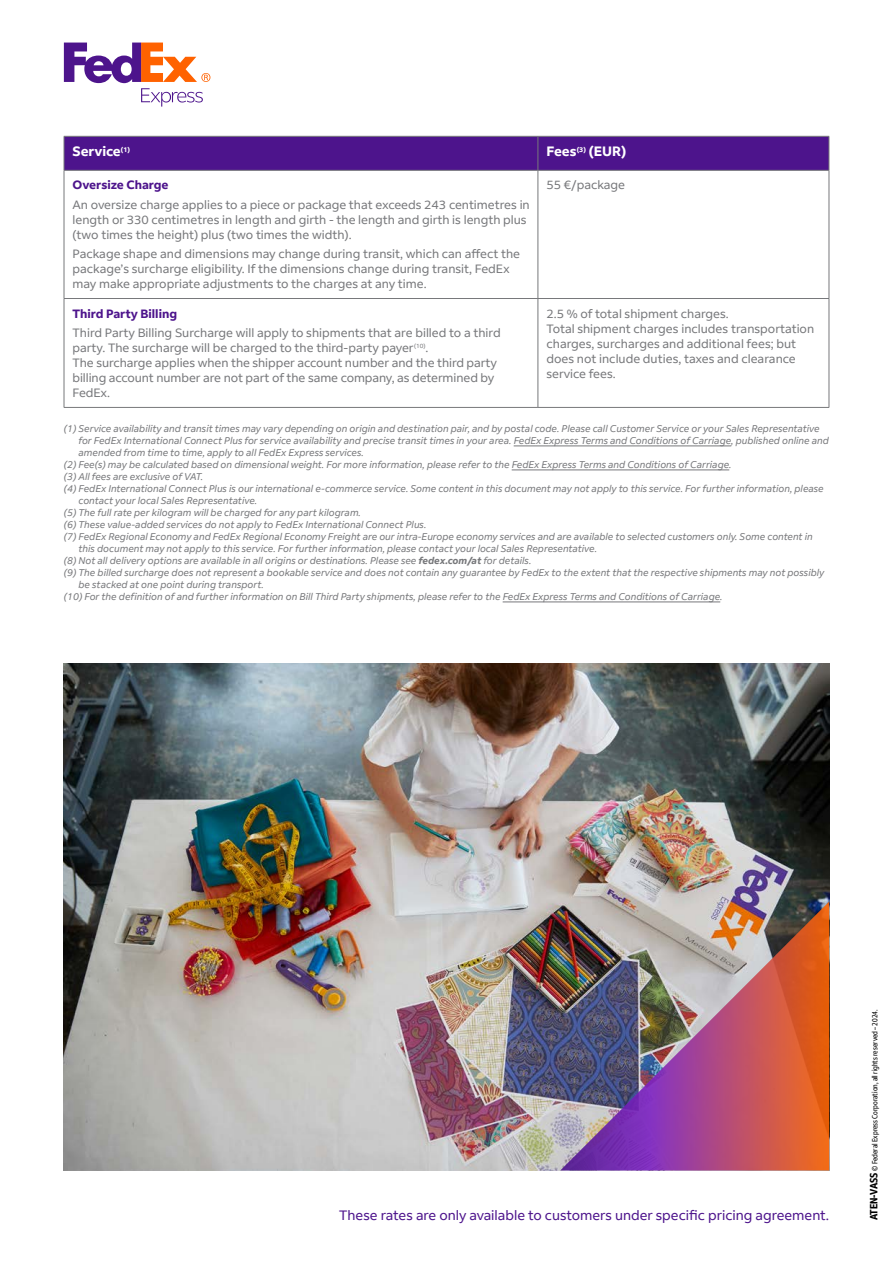
<style>
.page{position:relative;width:893px;height:1263px;background:#fff}
.page>*{position:absolute;margin:0;border:0;box-sizing:border-box;transform-origin:0 0}
.t1{font:13.5px "Fed Ex Sans";color:#4d148c}
.PC22_TETIÈRE_VASS_OK{font:700 13.5px "Fed Ex Sans";color:#fff}
.PC22_PARA_STAND_TABLEAU{font:12px/15px "Fed Ex Sans";color:#77787b}
.PC22_PARA_STAND_TABLEAU-2{font:700 12px "Fed Ex Sans";color:#4d148c}
.PC22_NOTE_ITAL{font:italic 9.75px/12px "Fed Ex Sans";color:#77787b}
.t2{font:condensed 7.5px "Fed Ex Sans";color:#000}
.s1{font-weight:700}
.s2{font-weight:700;font-size:10.5px}
</style>
<div class="page">
<hr style="left:514px;top:446px;width:217px;height:1px;background:#77787b">
<hr style="left:512px;top:470px;width:217px;height:1px;background:#77787b">
<hr style="left:503px;top:602px;width:217px;height:1px;background:#77787b">
<div style="left:65px;top:137px;width:764px;height:33px;background:#4d148c"></div>
<hr style="left:64px;top:136px;width:474px;height:1px;background:#77787b">
<hr style="left:64px;top:137px;width:1px;height:33px;background:#77787b">
<hr style="left:538px;top:136px;width:291px;height:1px;background:#77787b">
<hr style="left:538px;top:137px;width:1px;height:33px;background:#77787b">
<hr style="left:829px;top:137px;width:1px;height:33px;background:#77787b">
<hr style="left:64px;top:170px;width:474px;height:1px;background:#77787b">
<hr style="left:538px;top:170px;width:291px;height:1px;background:#77787b">
<hr style="left:64px;top:171px;width:1px;height:127px;background:#77787b">
<hr style="left:538px;top:171px;width:1px;height:127px;background:#77787b">
<hr style="left:829px;top:171px;width:1px;height:127px;background:#77787b">
<hr style="left:64px;top:298px;width:474px;height:1px;background:#77787b">
<hr style="left:64px;top:299px;width:1px;height:108px;background:#77787b">
<hr style="left:538px;top:298px;width:291px;height:1px;background:#77787b">
<hr style="left:538px;top:299px;width:1px;height:108px;background:#77787b">
<hr style="left:829px;top:299px;width:1px;height:108px;background:#77787b">
<hr style="left:64px;top:407px;width:474px;height:1px;background:#77787b">
<hr style="left:538px;top:407px;width:291px;height:1px;background:#77787b">
<img style="left:64px;top:663px;width:765px;height:507px">
<img style="left:560px;top:901px;width:269px;height:269px">
<svg style="left:64px;top:43px;width:146px;height:64px"></svg>
<p class="PC22_TETIÈRE_VASS_OK" style="left:73px;top:144px;width:59px">Service<sup>(1)</sup></p>
<p class="PC22_TETIÈRE_VASS_OK" style="left:546px;top:144px;width:81px">Fees<sup>(3)</sup> (EUR)</p>
<p class="PC22_PARA_STAND_TABLEAU-2" style="left:73px;top:178px;width:97px">Oversize Charge</p>
<p class="PC22_PARA_STAND_TABLEAU" style="left:73px;top:197px;width:459px">An oversize charge applies to a piece or package that exceeds 243 centimetres in length or 330 centimetres in length and girth - the length and girth is length plus (two times the height) plus (two times the width).</p>
<p class="PC22_PARA_STAND_TABLEAU" style="left:73px;top:246px;width:449px">Package shape and dimensions may change during transit, which can affect the package’s surcharge eligibility. If the dimensions change during transit, FedEx may make appropriate adjustments to the charges at any time.</p>
<p class="PC22_PARA_STAND_TABLEAU" style="left:546px;top:178px;width:80px">55 €/package</p>
<p class="PC22_PARA_STAND_TABLEAU-2" style="left:73px;top:306px;width:106px">Third Party Billing</p>
<p class="PC22_PARA_STAND_TABLEAU" style="left:73px;top:325px;width:430px">Third Party Billing Surcharge will apply to shipments that are billed to a third party. The surcharge will be charged to the third-party payer<sup>(10)</sup>.</p>
<p class="PC22_PARA_STAND_TABLEAU" style="left:73px;top:355px;width:426px">The surcharge applies when the shipper account number and the third party billing account number are not part of the same company, as determined by<br>FedEx.</p>
<p class="PC22_PARA_STAND_TABLEAU" style="left:546px;top:306px;width:184px">2.5 % of total shipment charges.</p>
<p class="PC22_PARA_STAND_TABLEAU" style="left:546px;top:321px;width:269px">Total shipment charges includes transportation charges, surcharges and additional fees; but does not include duties, taxes and clearance service fees.</p>
<p class="PC22_NOTE_ITAL" style="left:79px;top:422px;width:752px;text-indent:-15px">(1) Service availability and transit times may vary depending on origin and destination pair, and by postal code. Please call Customer Service or your Sales Representative for FedEx International Connect Plus for service availability and precise transit times in your area. FedEx Express Terms and Conditions of Carriage, published online and amended from time to time, apply to all FedEx Express services.</p>
<p class="PC22_NOTE_ITAL" style="left:64px;top:458px;width:669px">(2) Fee(s) may be calculated based on dimensional weight. For more information, please refer to the FedEx Express Terms and Conditions of Carriage.</p>
<p class="PC22_NOTE_ITAL" style="left:64px;top:470px;width:141px">(3) All fees are exclusive of VAT.</p>
<p class="PC22_NOTE_ITAL" style="left:79px;top:482px;width:747px;text-indent:-15px">(4) FedEx International Connect Plus is our international e-commerce service. Some content in this document may not apply to this service. For further information, please contact your local Sales Representative.</p>
<p class="PC22_NOTE_ITAL" style="left:64px;top:506px;width:299px">(5) The full rate per kilogram will be charged for any part kilogram.</p>
<p class="PC22_NOTE_ITAL" style="left:64px;top:518px;width:364px">(6) These value-added services do not apply to FedEx International Connect Plus.</p>
<p class="PC22_NOTE_ITAL" style="left:79px;top:530px;width:736px;text-indent:-15px">(7) FedEx Regional Economy and FedEx Regional Economy Freight are our intra-Europe economy services and are available to selected customers only. Some content in this document may not apply to this service. For further information, please contact your local Sales Representative.</p>
<p class="PC22_NOTE_ITAL" style="left:64px;top:554px;width:469px">(8) Not all delivery options are available in all origins or destinations. Please see <span class="s1">fedex.com/at</span> for details.</p>
<p class="PC22_NOTE_ITAL" style="left:79px;top:566px;width:747px;text-indent:-15px">(9) The billed surcharge does not represent a bookable service and does not contain any guarantee by FedEx to the extent that the respective shipments may not possibly be stacked at one point during transport.</p>
<p class="PC22_NOTE_ITAL" style="left:64px;top:590px;width:660px">(10) For the definition of and further information on Bill Third Party shipments, please refer to the FedEx Express Terms and Conditions of Carriage.</p>
<h1 class="t1" style="left:339px;top:1208px;width:491px">These rates are only available to customers under specific pricing agreement.</h1>
<p class="t2" style="left:870px;top:1220px;width:212px;rotate:-90deg"><span class="s2">ATEN-VASS</span> © Federal Express Corporation, all rights reserved – 2024.</p>
</div>
